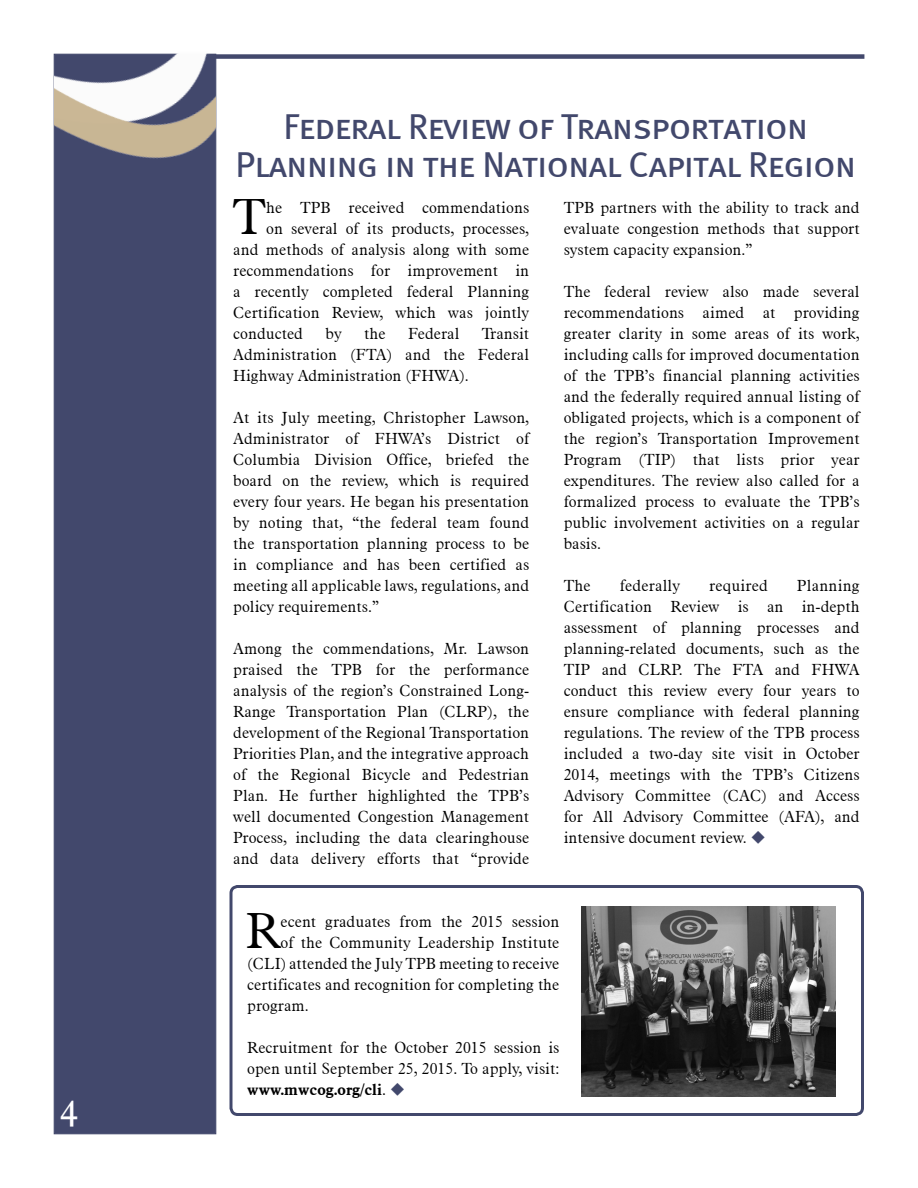
<style>
.page{position:relative;width:918px;height:1188px;background:#fff}
.page>*{position:absolute;margin:0;border:0;box-sizing:border-box;transform-origin:0 0}
.t1{font:300 49.8px "Aldine 721 BT";color:#000}
.t2{font:36px/37.5px "Meta Book Caps";letter-spacing:-.03em;color:#42486c;text-align:center}
.t3{font:36px "Aldine 721 BT";color:#fff}
.t4{font:300 15.75px/21px "Aldine 721 BT";color:#000;text-align:justify}
.s1{color:#42486c}
.s2{font-weight:700}
</style>
<div class="page">
<div style="left:54px;top:54px;width:162px;height:1080px;background:#42486c"></div>
<div style="left:210px;top:54px;width:654px;height:5px;background:#42486c"></div>
<img style="left:54px;top:53px;width:162px;height:141px">
<div style="left:230px;top:885px;width:634px;height:231px;border:3px solid #42486c;border-radius:7px"></div>
<img style="left:582px;top:906px;width:254px;height:190px">
<h2 class="t3" style="left:60px;top:1091px;width:19px">4</h2>
<h2 class="t2" style="left:235px;top:108px;width:623px">Federal Review of Transportation<br>Planning in the National Capital Region</h2>
<h1 class="t1" style="left:233px;top:186px;width:35px">T</h1>
<p class="t4" style="left:266px;top:197px;width:264px">he TPB received commendations</p>
<p class="t4" style="left:266px;top:218px;width:264px">on several of its products, processes,</p>
<p class="t4" style="left:233px;top:239px;width:298px">and methods of analysis along with some</p>
<p class="t4" style="left:233px;top:260px;width:298px">recommendations for improvement in</p>
<p class="t4" style="left:233px;top:281px;width:297px">a recently completed federal Planning</p>
<p class="t4" style="left:233px;top:302px;width:298px">Certification Review, which was jointly</p>
<p class="t4" style="left:233px;top:323px;width:71px">conducted</p>
<p class="t4" style="left:326px;top:323px;width:18px">by</p>
<p class="t4" style="left:364px;top:323px;width:23px">the</p>
<p class="t4" style="left:408px;top:323px;width:53px">Federal</p>
<p class="t4" style="left:233px;top:323px;width:298px;text-indent:249px">Transit Administration (FTA) and the Federal Highway Administration (FHWA).</p>
<p class="t4" style="left:233px;top:407px;width:298px">At its July meeting, Christopher Lawson, Administrator of FHWA’s District of Columbia Division Office, briefed the board on the review, which is required every four years. He began his presentation by noting that, “the federal team found the transportation planning process to be in compliance and has been certified as meeting all applicable laws, regulations, and policy requirements.”</p>
<p class="t4" style="left:233px;top:638px;width:298px">Among the commendations, Mr. Lawson praised the TPB for the performance analysis of the region’s Constrained Long-Range Transportation Plan (CLRP), the development of the Regional Transportation Priorities Plan, and the integrative approach of the Regional Bicycle and Pedestrian Plan. He further highlighted the TPB’s well documented Congestion Management Process, including the data clearinghouse and data delivery efforts that “provide</p>
<p class="t4" style="left:564px;top:197px;width:298px">TPB partners with the ability to track and evaluate congestion methods that support system capacity expansion.”</p>
<p class="t4" style="left:564px;top:281px;width:298px">The federal review also made several recommendations aimed at providing greater clarity in some areas of its work, including calls for improved documentation of the TPB’s financial planning activities and the federally required annual listing of obligated projects, which is a component of the region’s Transportation Improvement Program (TIP) that lists prior year expenditures. The review also called for a formalized process to evaluate the TPB’s public involvement activities on a regular basis.</p>
<p class="t4" style="left:564px;top:575px;width:29px">The</p>
<p class="t4" style="left:620px;top:575px;width:62px">federally</p>
<p class="t4" style="left:709px;top:575px;width:60px">required</p>
<p class="t4" style="left:564px;top:575px;width:298px;text-indent:233px">Planning Certification Review is an in-depth assessment of planning processes and planning-related documents, such as the TIP and CLRP. The FTA and FHWA conduct this review every four years to ensure compliance with federal planning regulations. The review of the TPB process included a two-day site visit in October 2014, meetings with the TPB’s Citizens Advisory Committee (CAC) and Access for All Advisory Committee (AFA), and intensive document review. <span class="s1">◆</span></p>
<h1 class="t1" style="left:245px;top:900px;width:37px">R</h1>
<p class="t4" style="left:281px;top:911px;width:280px">ecent graduates from the 2015 session</p>
<p class="t4" style="left:281px;top:932px;width:280px">of the Community Leadership Institute</p>
<p class="t4" style="left:247px;top:953px;width:314px">(CLI) attended the July TPB meeting to receive</p>
<p class="t4" style="left:247px;top:974px;width:314px">certificates and recognition for completing the</p>
<p class="t4" style="left:247px;top:995px;width:63px">program.</p>
<p class="t4" style="left:247px;top:1037px;width:314px">Recruitment for the October 2015 session is open until September 25, 2015. To apply, visit: <span class="s2">www.mwcog.org/cli</span>. <span class="s1">◆</span></p>
</div>
